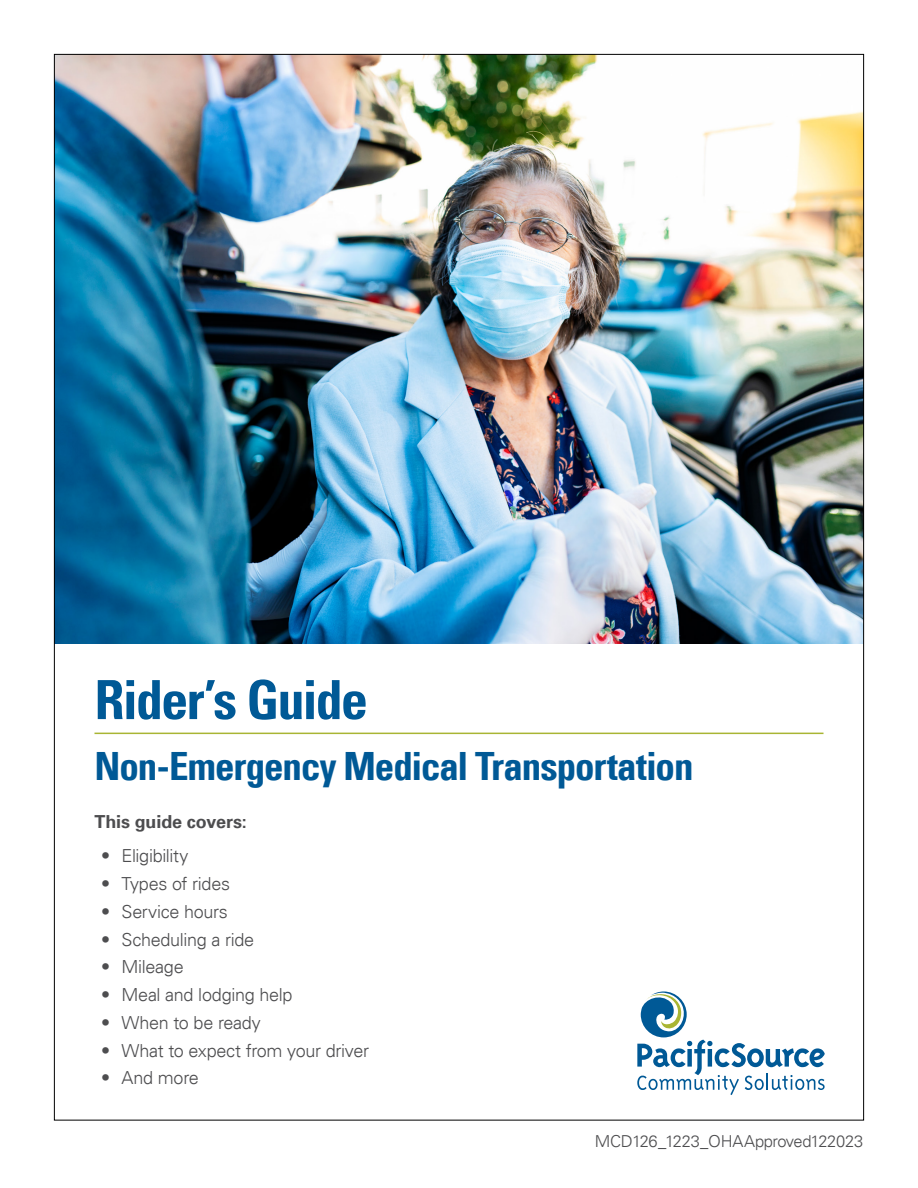
<style>
.page{position:relative;width:918px;height:1188px;background:#fff}
.page>*{position:absolute;margin:0;border:0;box-sizing:border-box;transform-origin:0 0}
.t1{font:700 condensed 54px "Univers LT";letter-spacing:-.035em;color:#005996}
.t2{font:700 condensed 39px "Univers LT";letter-spacing:-.03em;color:#005996}
.Body_Bullets{font:300 18px "Univers LT";letter-spacing:-.015em;color:#4d4d4f}
.Body{font:700 18px "Univers LT";letter-spacing:-.005em;color:#4d4d4f}
.t3{font:300 16.5px "Univers LT";letter-spacing:-.02em;color:#4d4d4f}
</style>
<div class="page">
<img style="left:56px;top:56px;width:806px;height:588px">
<hr style="left:94px;top:733px;width:730px;height:1px;background:#a9b533">
<svg style="left:637px;top:991px;width:188px;height:104px"></svg>
<h1 class="t1" style="left:94px;top:667px;width:275px">Rider’s Guide</h1>
<h1 class="t2" style="left:94px;top:742px;width:601px">Non-Emergency Medical Transportation</h1>
<p class="Body" style="left:94px;top:811px;width:154px">This guide covers:</p>
<p class="Body_Bullets" style="left:101px;top:845px;width:89px">• Eligibility</p>
<p class="Body_Bullets" style="left:101px;top:873px;width:130px">• Types of rides</p>
<p class="Body_Bullets" style="left:101px;top:901px;width:128px">• Service hours</p>
<p class="Body_Bullets" style="left:101px;top:928px;width:154px">• Scheduling a ride</p>
<p class="Body_Bullets" style="left:101px;top:956px;width:84px">• Mileage</p>
<p class="Body_Bullets" style="left:101px;top:984px;width:193px">• Meal and lodging help</p>
<p class="Body_Bullets" style="left:101px;top:1012px;width:161px">• When to be ready</p>
<p class="Body_Bullets" style="left:101px;top:1039px;width:269px">• What to expect from your driver</p>
<p class="Body_Bullets" style="left:101px;top:1067px;width:99px">• And more</p>
<p class="t3" style="left:595px;top:1132px;width:270px">MCD126_1223_OHAApproved122023</p>
</div>
